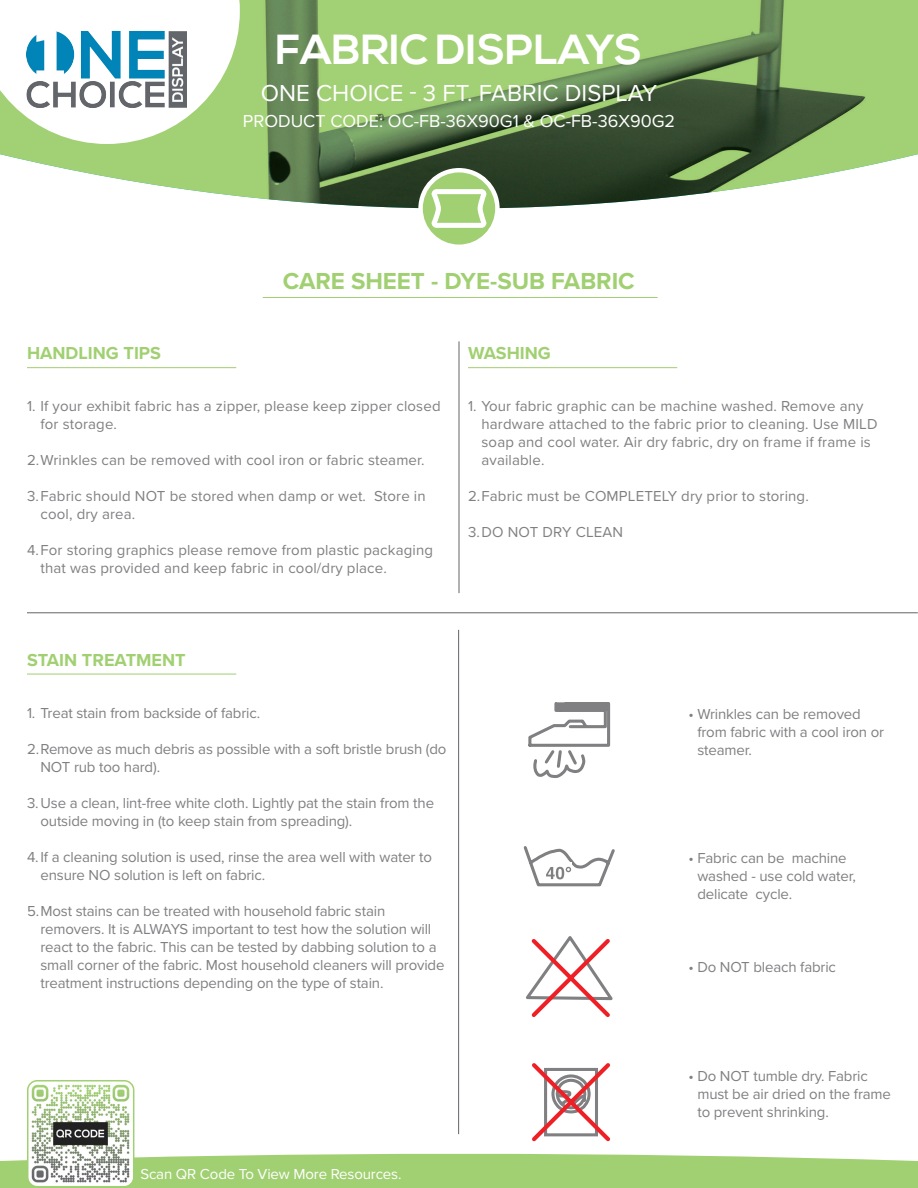
<style>
.page{position:relative;width:918px;height:1188px;background:#fff}
.page>*{position:absolute;margin:0;border:0;box-sizing:border-box;transform-origin:0 0}
.Category_Title{font:700 42px "Nexa";color:#fff}
.Category_Sub_Title_2{font:24px "Proxima Nova";color:#fff}
.t1{font:700 24px "Proxima Nova";color:#a1d072}
.top_page_name_regula{font:18px "Proxima Nova";color:#fff}
.t2{font:700 18px "Proxima Nova";color:#a1d072}
.t3{font:15px/18px "Proxima Nova";letter-spacing:-.01em;color:#808083}
.t4{font:15px/18px "Proxima Nova";letter-spacing:.01em;color:#808083}
.t5{font:15px "Proxima Nova";letter-spacing:-.01em;color:#fff}
</style>
<div class="page">
<img style="left:0;top:0;width:918px;height:209px">
<svg style="left:0;top:0;width:240px;height:144px"></svg>
<img style="left:27px;top:27px;width:160px;height:81px">
<svg style="left:418px;top:168px;width:82px;height:77px"></svg>
<svg style="left:0;top:1151px;width:918px;height:37px;background:#add684"></svg>
<img style="left:28px;top:1083px;width:106px;height:104px">
<div style="left:27px;top:1080px;width:107px;height:107px;border:2px solid #a1d072;border-radius:9px"></div>
<hr style="left:263px;top:297px;width:395px;height:1px;background:#a1d072">
<hr style="left:27px;top:367px;width:209px;height:1px;background:#a1d072">
<hr style="left:459px;top:341px;width:1px;height:252px;background:#64656a">
<hr style="left:468px;top:367px;width:209px;height:1px;background:#a1d072">
<hr style="left:27px;top:613px;width:891px;height:1px;background:#64656a">
<hr style="left:27px;top:674px;width:209px;height:1px;background:#a1d072">
<hr style="left:458px;top:630px;width:1px;height:504px;background:#64656a">
<svg style="left:526px;top:936px;width:87px;height:81px"></svg>
<svg style="left:532px;top:1063px;width:78px;height:79px"></svg>
<svg style="left:528px;top:702px;width:83px;height:76px"></svg>
<svg style="left:523px;top:846px;width:92px;height:41px"></svg>
<p class="Category_Title" style="left:276px;top:26px;width:368px">FABRIC DISPLAYS</p>
<p class="Category_Sub_Title_2" style="left:261px;top:75px;width:398px">ONE CHOICE - 3 FT. FABRIC DISPLAY</p>
<p class="top_page_name_regula" style="left:243px;top:107px;width:434px">PRODUCT CODE: OC-FB-36X90G1 &amp; OC-FB-36X90G2</p>
<p class="t2" style="left:27px;top:340px;width:135px">HANDLING TIPS</p>
<p class="t1" style="left:283px;top:263px;width:354px">CARE SHEET - DYE-SUB FABRIC</p>
<p class="t2" style="left:468px;top:340px;width:84px">WASHING</p>
<p class="t4" style="left:40px;top:397px;width:402px;text-indent:-14px">1. If your exhibit fabric has a zipper, please keep zipper closed for storage.</p>
<p class="t4" style="left:27px;top:451px;width:399px">2.Wrinkles can be removed with cool iron or fabric steamer.</p>
<p class="t4" style="left:40px;top:487px;width:387px;text-indent:-14px">3.Fabric should NOT be stored when damp or wet. Store in cool, dry area.</p>
<p class="t4" style="left:40px;top:541px;width:394px;text-indent:-14px">4.For storing graphics please remove from plastic packaging that was provided and keep fabric in cool/dry place.</p>
<p class="t4" style="left:482px;top:397px;width:398px;text-indent:-14px">1. Your fabric graphic can be machine washed. Remove any hardware attached to the fabric prior to cleaning. Use MILD soap and cool water. Air dry fabric, dry on frame if frame is available.</p>
<p class="t4" style="left:468px;top:487px;width:342px">2.Fabric must be COMPLETELY dry prior to storing.</p>
<p class="t4" style="left:468px;top:523px;width:157px">3.DO NOT DRY CLEAN</p>
<p class="t2" style="left:27px;top:646px;width:160px">STAIN TREATMENT</p>
<p class="t3" style="left:27px;top:703px;width:235px">1. Treat stain from backside of fabric.</p>
<p class="t3" style="left:40px;top:739px;width:408px;text-indent:-14px">2.Remove as much debris as possible with a soft bristle brush (do<br>NOT rub too hard).</p>
<p class="t3" style="left:40px;top:793px;width:395px;text-indent:-14px">3.Use a clean, lint-free white cloth. Lightly pat the stain from the outside moving in (to keep stain from spreading).</p>
<p class="t3" style="left:40px;top:847px;width:393px;text-indent:-14px">4. If a cleaning solution is used, rinse the area well with water to ensure NO solution is left on fabric.</p>
<p class="t3" style="left:40px;top:901px;width:406px;text-indent:-14px">5.Most stains can be treated with household fabric stain removers. It is ALWAYS important to test how the solution will react to the fabric. This can be tested by dabbing solution to a small corner of the fabric. Most household cleaners will provide treatment instructions depending on the type of stain.</p>
<p class="t3" style="left:697px;top:705px;width:188px;text-indent:-9px">• Wrinkles can be removed from fabric with a cool iron or steamer.</p>
<p class="t3" style="left:697px;top:848px;width:160px;text-indent:-9px">• Fabric can be machine washed - use cold water, delicate cycle.</p>
<p class="t3" style="left:688px;top:957px;width:149px">• Do NOT bleach fabric</p>
<p class="t5" style="left:140px;top:1163px;width:263px">Scan QR Code To View More Resources.</p>
<p class="t3" style="left:697px;top:1066px;width:195px;text-indent:-9px">• Do NOT tumble dry. Fabric must be air dried on the frame to prevent shrinking.</p>
</div>
